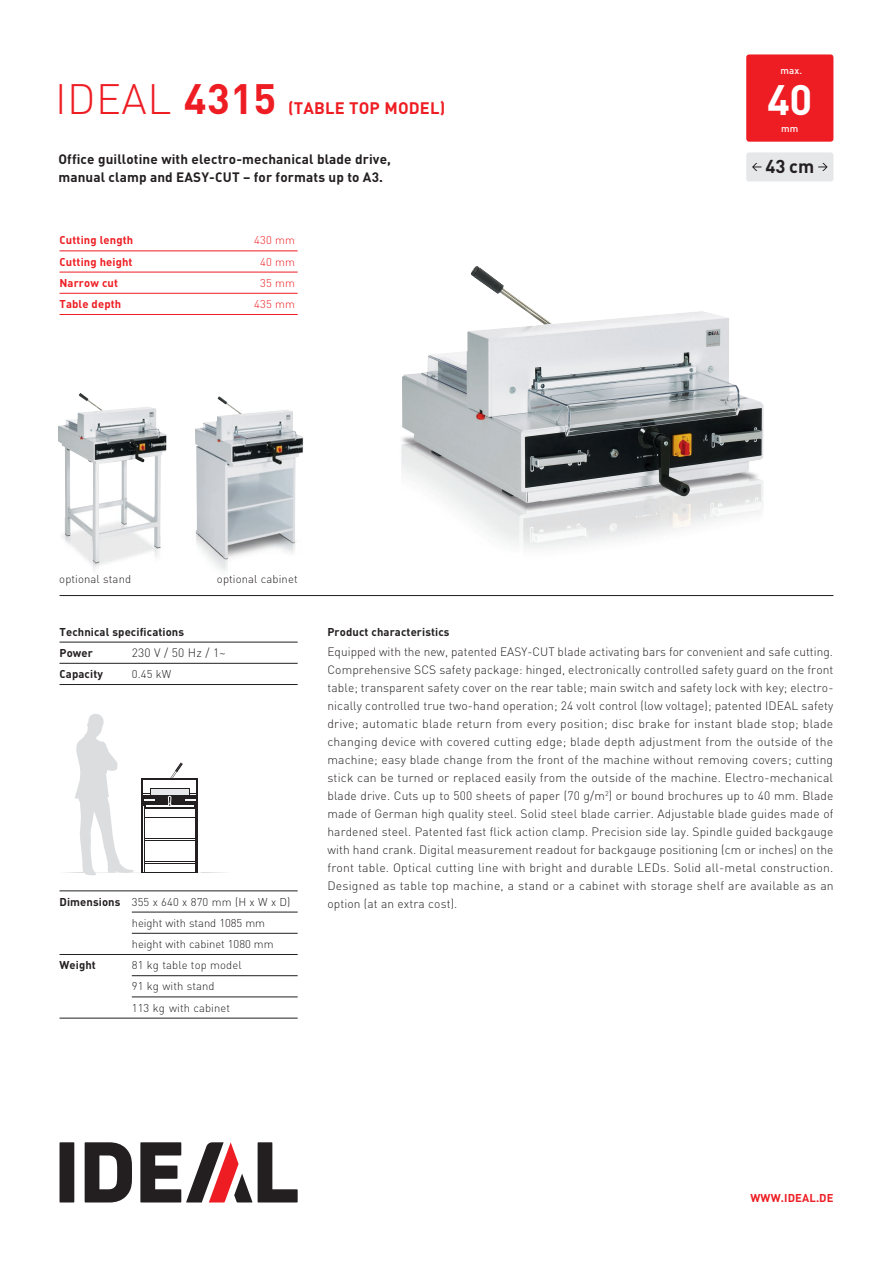
<style>
.page{position:relative;width:893px;height:1263px;background:#fff}
.page>*{position:absolute;margin:0;border:0;box-sizing:border-box;transform-origin:0 0}
.t1{font:300 42px "DIN";letter-spacing:.01em;color:#ee1d23}
.t2{font:700 42px "DIN";color:#fff}
.t3{font:700 18.45px "DIN";color:#231f20}
.t4{font:700 16.5px "DIN";letter-spacing:.01em;color:#ee1d23}
.t5{font:700 13.5px/18px "DIN";letter-spacing:.01em;color:#231f20}
.t6{font:300 12px/18px "DIN";letter-spacing:.015em;color:#231f20;text-align:justify}
.t7{font:300 11.25px/21.1px "DIN";letter-spacing:.01em;color:#231f20}
.t8{font:700 11.25px/21.1px "DIN";letter-spacing:.01em;color:#231f20}
.t9{font:700 11.25px "DIN";letter-spacing:.01em;color:#ee1d23}
.t10{font:300 11.25px "DIN";letter-spacing:.01em;color:#ee1d23}
.t11{font:500 9.75px "DIN";color:#fff}
.s1{font-weight:700}
</style>
<div class="page">
<img style="left:58px;top:393px;width:109px;height:177px">
<img style="left:401px;top:266px;width:363px;height:282px">
<hr style="left:60px;top:595px;width:773px;height:1px;background:#231f20">
<svg style="left:65px;top:714px;width:160px;height:161px"></svg>
<img style="left:195px;top:396px;width:109px;height:175px">
<div style="left:60px;top:1142px;width:14px;height:60px;background:#231f20"></div>
<svg style="left:258px;top:1142px;width:40px;height:60px"></svg>
<svg style="left:85px;top:1142px;width:47px;height:60px"></svg>
<svg style="left:140px;top:1142px;width:112px;height:60px"></svg>
<div style="left:746px;top:152px;width:87px;height:29px;background:#e6e7e9;border-radius:3px"></div>
<svg style="left:752px;top:163px;width:9px;height:8px"></svg>
<svg style="left:818px;top:163px;width:10px;height:8px"></svg>
<div style="left:746px;top:54px;width:87px;height:88px;background:#ee1d23;border-radius:3px"></div>
<hr style="left:60px;top:891px;width:238px;height:1px;background:#231f20">
<hr style="left:132px;top:912px;width:166px;height:1px;background:#231f20">
<hr style="left:132px;top:933px;width:166px;height:1px;background:#231f20">
<hr style="left:60px;top:954px;width:238px;height:1px;background:#231f20">
<hr style="left:132px;top:975px;width:166px;height:1px;background:#231f20">
<hr style="left:132px;top:997px;width:166px;height:1px;background:#231f20">
<hr style="left:60px;top:1018px;width:238px;height:1px;background:#231f20">
<hr style="left:60px;top:251px;width:238px;height:1px;background:#ee1d23">
<hr style="left:60px;top:272px;width:238px;height:1px;background:#ee1d23">
<hr style="left:60px;top:293px;width:238px;height:1px;background:#ee1d23">
<hr style="left:60px;top:314px;width:238px;height:1px;background:#ee1d23">
<hr style="left:60px;top:642px;width:238px;height:1px;background:#231f20">
<hr style="left:60px;top:663px;width:238px;height:1px;background:#231f20">
<hr style="left:60px;top:684px;width:238px;height:1px;background:#231f20">
<h1 class="t1" style="left:55px;top:73px;width:223px">IDEAL <span class="s1">4315</span></h1>
<h3 class="t4" style="left:288px;top:98px;width:132px">(table top model</h3>
<h3 class="t4" style="left:440px;top:98px;width:7px">)</h3>
<p class="t5" style="left:58px;top:150px;width:334px">Office guillotine with electro-mechanical blade drive, manual clamp and EASY-CUT – for formats up to A3.</p>
<p class="t9" style="left:60px;top:233px;width:75px">Cutting length</p>
<p class="t10" style="left:254px;top:233px;width:42px">430 mm</p>
<p class="t9" style="left:60px;top:254px;width:75px">Cutting height</p>
<p class="t10" style="left:260px;top:255px;width:36px">40 mm</p>
<p class="t9" style="left:60px;top:275px;width:60px">Narrow cut</p>
<p class="t10" style="left:260px;top:276px;width:36px">35 mm</p>
<p class="t9" style="left:60px;top:296px;width:63px">Table depth</p>
<p class="t10" style="left:254px;top:297px;width:42px">435 mm</p>
<p class="t7" style="left:59px;top:569px;width:73px">optional stand</p>
<p class="t7" style="left:217px;top:569px;width:82px">optional cabinet</p>
<p class="t11" style="left:780px;top:65px;width:23px">max.</p>
<h1 class="t2" style="left:767px;top:72px;width:47px">40</h1>
<p class="t11" style="left:781px;top:122px;width:19px">mm</p>
<h2 class="t3" style="left:765px;top:154px;width:51px">43 cm</h2>
<p class="t8" style="left:60px;top:620px;width:126px">Technical specifications<br>Power</p>
<p class="t6" style="left:132px;top:643px;width:95px">230 V / 50 Hz / 1~</p>
<p class="t8" style="left:60px;top:663px;width:45px">Capacity</p>
<p class="t7" style="left:132px;top:663px;width:41px">0.45 kW</p>
<p class="t8" style="left:327px;top:620px;width:124px">Product characteristics</p>
<p class="t6" style="left:327px;top:643px;width:508px">Equipped with the new, patented EASY-CUT blade activating bars for convenient and safe cutting.<br>Comprehensive SCS safety package: hinged, electronically controlled safety guard on the front table; transparent safety cover on the rear table; main switch and safety lock with key; electro&shy;nically controlled true two-hand operation; 24 volt control (low voltage); patented IDEAL safety drive; automatic blade return from every position; disc brake for instant blade stop; blade changing device with covered cutting edge; blade depth adjustment from the outside of the machine; easy blade change from the front of the machine without removing covers; cutting stick can be turned or replaced easily from the outside of the machine. Electro-mechanical blade drive. Cuts up to 500 sheets of paper (70 g/m<sup>2</sup>) or bound brochures up to 40 mm. Blade made of German high quality steel. Solid steel blade carrier. Adjustable blade guides made of hardened steel. Patented fast flick action clamp. Precision side lay. Spindle guided backgauge with hand crank. Digital measurement readout for backgauge positioning (cm or inches) on the front table. Optical cutting line with bright and durable LEDs. Solid all-metal construction.<br>Designed as table top machine, a stand or a cabinet with storage shelf are available as an</p>
<p class="t7" style="left:60px;top:891px;width:232px"><span class="s1">Dimensions</span> 355 x 640 x 870 mm (H x W x D)</p>
<p class="t6" style="left:327px;top:895px;width:132px">option (at an extra cost).</p>
<p class="t7" style="left:132px;top:912px;width:143px">height with stand 1085 mm height with cabinet 1080 mm</p>
<p class="t8" style="left:60px;top:954px;width:38px">Weight</p>
<p class="t7" style="left:132px;top:954px;width:111px">81 kg table top model<br>91 kg with stand<br>113 kg with cabinet</p>
<p class="t9" style="left:750px;top:1191px;width:85px">WWW.IDEAL.DE</p>
</div>
